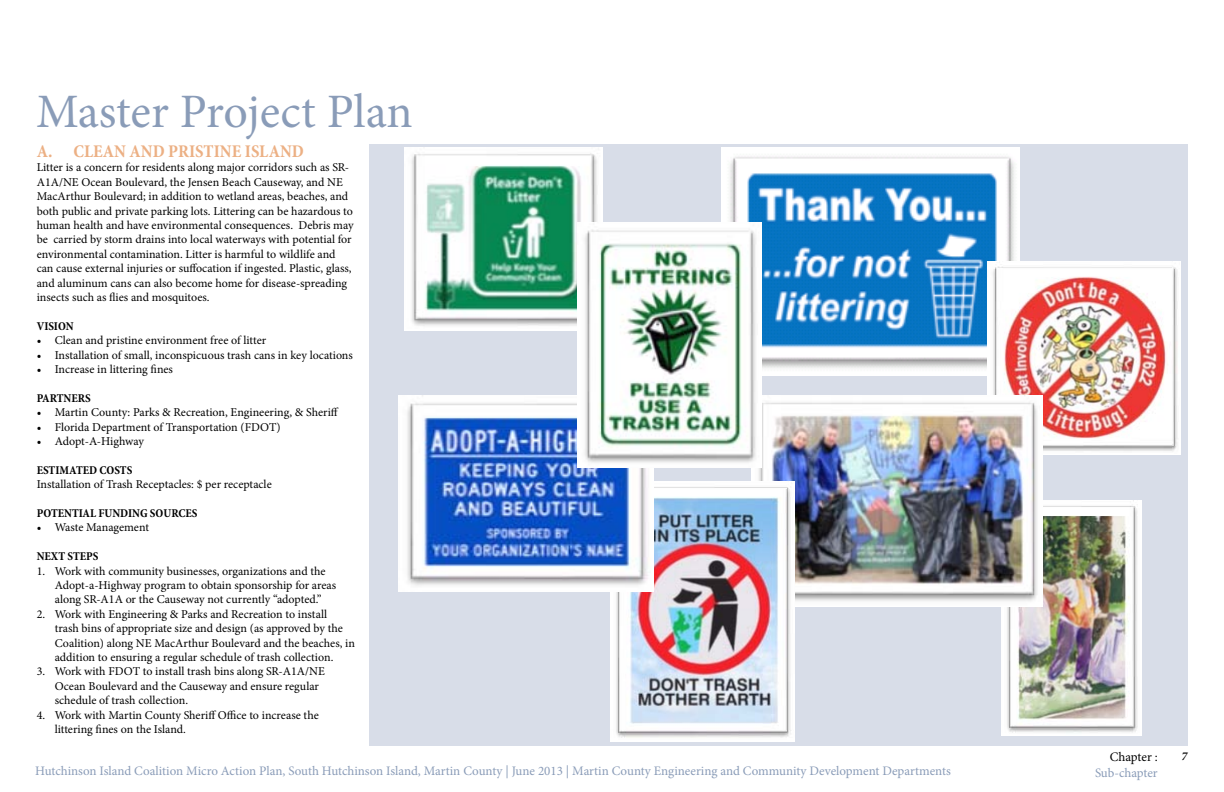
<style>
.page{position:relative;width:1224px;height:792px;background:#fff}
.page>*{position:absolute;margin:0;border:0;box-sizing:border-box;transform-origin:0 0}
.t1{font:48px "Minion Pro";letter-spacing:-.005em;color:#8a9cb8}
.t2{font:700 condensed 18px "Minion Pro";color:#ecb084}
.t3{font:13px "Minion Pro";letter-spacing:-.005em;color:#8a9cb8}
.t4{font:13px "Minion Pro";letter-spacing:-.005em;color:#000}
.t5{font:12px/14.4px "Minion Pro";color:#000}
.t6{font:700 condensed 12px "Minion Pro";color:#000}
.t7{font:italic 600 12px "Minion Pro";color:#000}
</style>
<div class="page">
<div style="left:369px;top:144px;width:819px;height:601px;background:#d8dde8"></div>
<img style="left:721px;top:148px;width:298px;height:228px">
<img style="left:987px;top:262px;width:193px;height:193px">
<img style="left:1002px;top:501px;width:140px;height:235px">
<img style="left:752px;top:396px;width:290px;height:210px">
<img style="left:610px;top:482px;width:184px;height:260px">
<img style="left:404px;top:148px;width:199px;height:182px">
<img style="left:398px;top:396px;width:255px;height:196px">
<img style="left:577px;top:223px;width:184px;height:244px">
<h1 class="t1" style="left:36px;top:80px;width:378px">Master Project Plan</h1>
<h2 class="t2" style="left:37px;top:139px;width:269px">A. CLEAN AND PRISTINE ISLAND</h2>
<p class="t5" style="left:37px;top:161px;width:318px">Litter is a concern for residents along major corridors such as SR-A1A/NE Ocean Boulevard, the Jensen Beach Causeway, and NE MacArthur Boulevard; in addition to wetland areas, beaches, and both public and private parking lots. Littering can be hazardous to human health and have environmental consequences. Debris may be carried by storm drains into local waterways with potential for environmental contamination. Litter is harmful to wildlife and can cause external injuries or suffocation if ingested. Plastic, glass, and aluminum cans can also become home for disease-spreading insects such as flies and mosquitoes.</p>
<p class="t6" style="left:37px;top:318px;width:38px">VISION</p>
<p class="t5" style="left:37px;top:333px;width:231px">• Clean and pristine environment free of litter</p>
<p class="t5" style="left:37px;top:348px;width:318px">• Installation of small, inconspicuous trash cans in key locations</p>
<p class="t5" style="left:37px;top:362px;width:138px">• Increase in littering fines</p>
<p class="t6" style="left:37px;top:390px;width:56px">PARTNERS</p>
<p class="t5" style="left:37px;top:405px;width:304px">• Martin County: Parks &amp; Recreation, Engineering, &amp; Sheriff</p>
<p class="t5" style="left:37px;top:420px;width:245px">• Florida Department of Transportation (FDOT)</p>
<p class="t5" style="left:37px;top:434px;width:109px">• Adopt-A-Highway</p>
<p class="t6" style="left:37px;top:462px;width:97px">ESTIMATED COSTS</p>
<p class="t5" style="left:37px;top:477px;width:237px">Installation of Trash Receptacles: $ per receptacle</p>
<p class="t6" style="left:37px;top:505px;width:162px">POTENTIAL FUNDING SOURCES</p>
<p class="t5" style="left:37px;top:521px;width:114px">• Waste Management</p>
<p class="t6" style="left:37px;top:548px;width:63px">NEXT STEPS</p>
<p class="t5" style="left:55px;top:564px;width:283px;text-indent:-18px">1. Work with community businesses, organizations and the<br>Adopt-a-Highway program to obtain sponsorship for areas along SR-A1A or the Causeway not currently “adopted.”</p>
<p class="t5" style="left:55px;top:607px;width:302px;text-indent:-18px">2. Work with Engineering &amp; Parks and Recreation to install<br>trash bins of appropriate size and design (as approved by the Coalition) along NE MacArthur Boulevard and the beaches, in addition to ensuring a regular schedule of trash collection.</p>
<p class="t5" style="left:55px;top:665px;width:272px;text-indent:-18px">3. Work with FDOT to install trash bins along SR-A1A/NE<br>Ocean Boulevard and the Causeway and ensure regular schedule of trash collection.</p>
<p class="t5" style="left:55px;top:708px;width:266px;text-indent:-18px">4. Work with Martin County Sheriff Office to increase the littering fines on the Island.</p>
<p class="t3" style="left:35px;top:762px;width:917px">Hutchinson Island Coalition Micro Action Plan, South Hutchinson Island, Martin County | June 2013 | Martin County Engineering and Community Development Departments</p>
<p class="t4" style="left:1110px;top:748px;width:49px">Chapter :</p>
<p class="t3" style="left:1095px;top:764px;width:64px">Sub-chapter</p>
<p class="t7" style="left:1181px;top:748px;width:7px">7</p>
</div>
